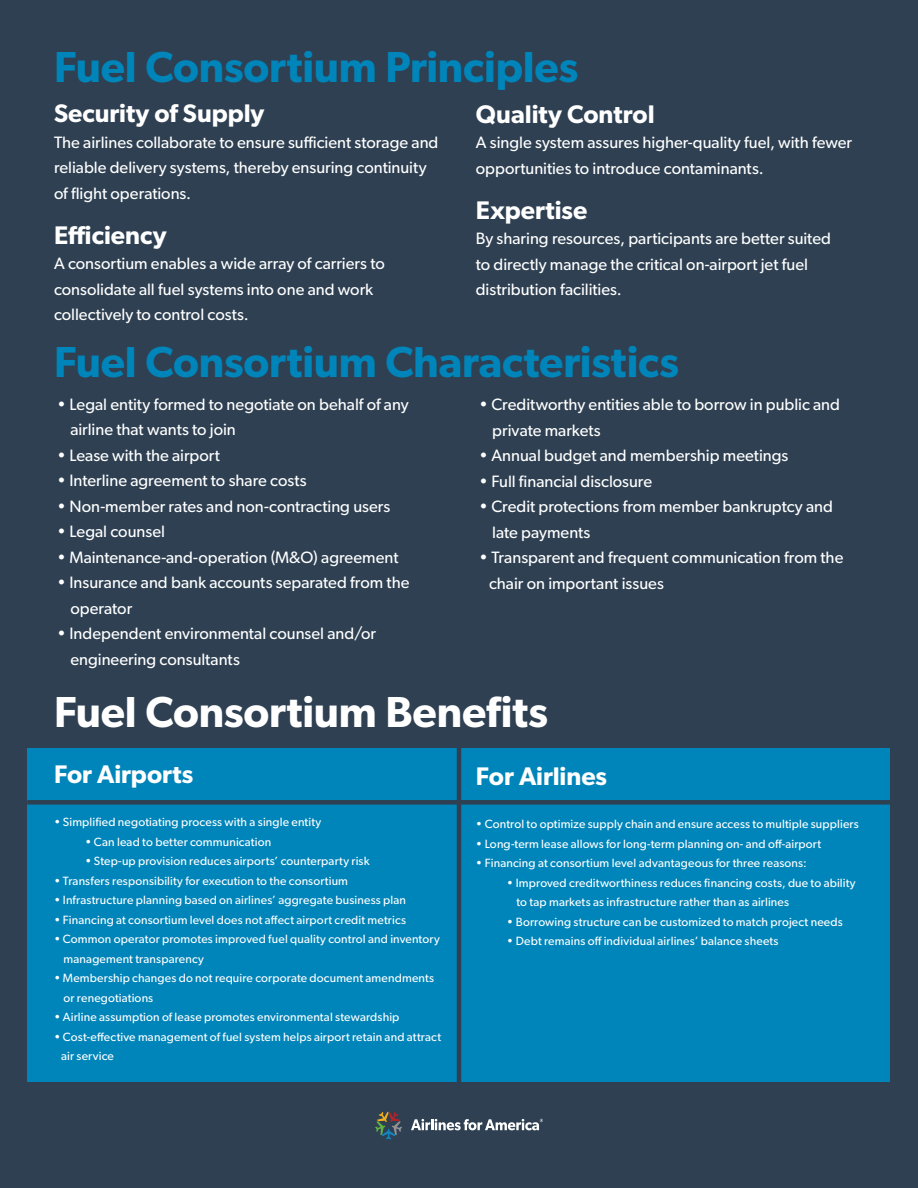
<style>
.page{position:relative;width:918px;height:1188px;background:#2e4052}
.page>*{position:absolute;margin:0;border:0;box-sizing:border-box;transform-origin:0 0}
.t1{font:600 43.5px "Gibson";letter-spacing:-.005em;color:#0085ba}
.t2{font:600 43.5px "Gibson";letter-spacing:-.005em;color:#fff}
.t3{font:600 25.5px "Gibson";color:#fff}
.t4{font:16.5px/25.5px "Gibson";color:#fff}
.t5{font:12px/19.5px "Gibson";letter-spacing:.015em;color:#fff}
</style>
<div class="page">
<div style="left:28px;top:748px;width:862px;height:334px;background:#0085ba"></div>
<div style="left:27px;top:800px;width:864px;height:5px;background:#2e4052"></div>
<hr style="left:457px;top:746px;width:4px;height:336px;background:#2e4052">
<svg style="left:375px;top:1111px;width:27px;height:29px"></svg>
<svg style="left:411px;top:1119px;width:132px;height:11px"></svg>
<p class="t1" style="left:54px;top:41px;width:526px">Fuel Consortium Principles</p>
<p class="t3" style="left:54px;top:98px;width:212px">Security of Supply</p>
<p class="t4" style="left:54px;top:129px;width:386px">The airlines collaborate to ensure sufficient storage and reliable delivery systems, thereby ensuring continuity of flight operations.</p>
<p class="t3" style="left:54px;top:220px;width:114px">Efficiency</p>
<p class="t4" style="left:54px;top:251px;width:332px">A consortium enables a wide array of carriers to consolidate all fuel systems into one and work collectively to control costs.</p>
<p class="t3" style="left:476px;top:99px;width:180px">Quality Control</p>
<p class="t4" style="left:476px;top:130px;width:378px">A single system assures higher-quality fuel, with fewer opportunities to introduce contaminants.</p>
<p class="t3" style="left:476px;top:195px;width:113px">Expertise</p>
<p class="t4" style="left:476px;top:226px;width:357px">By sharing resources, participants are better suited to directly manage the critical on-airport jet fuel distribution facilities.</p>
<p class="t1" style="left:54px;top:336px;width:627px">Fuel Consortium Characteristics</p>
<p class="t4" style="left:492px;top:391px;width:349px;text-indent:-13px">• Creditworthy entities able to borrow in public and private markets</p>
<p class="t4" style="left:479px;top:442px;width:311px">• Annual budget and membership meetings</p>
<p class="t4" style="left:479px;top:468px;width:174px">• Full financial disclosure</p>
<p class="t4" style="left:492px;top:493px;width:342px;text-indent:-13px">• Credit protections from member bankruptcy and late payments</p>
<p class="t4" style="left:489px;top:544px;width:356px;text-indent:-10px">• Transparent and frequent communication from the chair on important issues</p>
<p class="t4" style="left:70px;top:391px;width:340px;text-indent:-13px">• Legal entity formed to negotiate on behalf of any airline that wants to join</p>
<p class="t4" style="left:57px;top:442px;width:164px">• Lease with the airport</p>
<p class="t4" style="left:57px;top:467px;width:251px">• Interline agreement to share costs</p>
<p class="t4" style="left:57px;top:493px;width:335px">• Non-member rates and non-contracting users</p>
<p class="t4" style="left:57px;top:518px;width:109px">• Legal counsel</p>
<p class="t4" style="left:57px;top:544px;width:343px">• Maintenance-and-operation (M&amp;O) agreement</p>
<p class="t4" style="left:70px;top:569px;width:341px;text-indent:-13px">• Insurance and bank accounts separated from the operator</p>
<p class="t4" style="left:70px;top:620px;width:307px;text-indent:-13px">• Independent environmental counsel and/or engineering consultants</p>
<p class="t2" style="left:54px;top:686px;width:496px">Fuel Consortium Benefits</p>
<p class="t3" style="left:476px;top:761px;width:133px">For Airlines</p>
<p class="t5" style="left:476px;top:814px;width:384px">• Control to optimize supply chain and ensure access to multiple suppliers</p>
<p class="t5" style="left:476px;top:834px;width:347px">• Long-term lease allows for long-term planning on- and off-airport</p>
<p class="t5" style="left:476px;top:853px;width:332px">• Financing at consortium level advantageous for three reasons:</p>
<p class="t5" style="left:516px;top:873px;width:341px;text-indent:-10px">• Improved creditworthiness reduces financing costs, due to ability to tap markets as infrastructure rather than as airlines</p>
<p class="t5" style="left:507px;top:912px;width:337px">• Borrowing structure can be customized to match project needs</p>
<p class="t5" style="left:507px;top:931px;width:273px">• Debt remains off individual airlines’ balance sheets</p>
<h2 class="t3" style="left:54px;top:759px;width:141px">For Airports</h2>
<p class="t5" style="left:54px;top:812px;width:269px">• Simplified negotiating process with a single entity</p>
<p class="t5" style="left:85px;top:832px;width:188px">• Can lead to better communication</p>
<p class="t5" style="left:85px;top:851px;width:286px">• Step-up provision reduces airports’ counterparty risk</p>
<p class="t5" style="left:54px;top:871px;width:296px">• Transfers responsibility for execution to the consortium</p>
<p class="t5" style="left:54px;top:890px;width:354px">• Infrastructure planning based on airlines’ aggregate business plan</p>
<p class="t5" style="left:54px;top:910px;width:354px">• Financing at consortium level does not affect airport credit metrics</p>
<p class="t5" style="left:64px;top:929px;width:378px;text-indent:-10px">• Common operator promotes improved fuel quality control and inventory management transparency</p>
<p class="t5" style="left:64px;top:968px;width:372px;text-indent:-10px">• Membership changes do not require corporate document amendments or renegotiations</p>
<p class="t5" style="left:54px;top:1007px;width:347px">• Airline assumption of lease promotes environmental stewardship</p>
<p class="t5" style="left:61px;top:1027px;width:381px;text-indent:-7px">• Cost-effective management of fuel system helps airport retain and attract air service</p>
</div>
